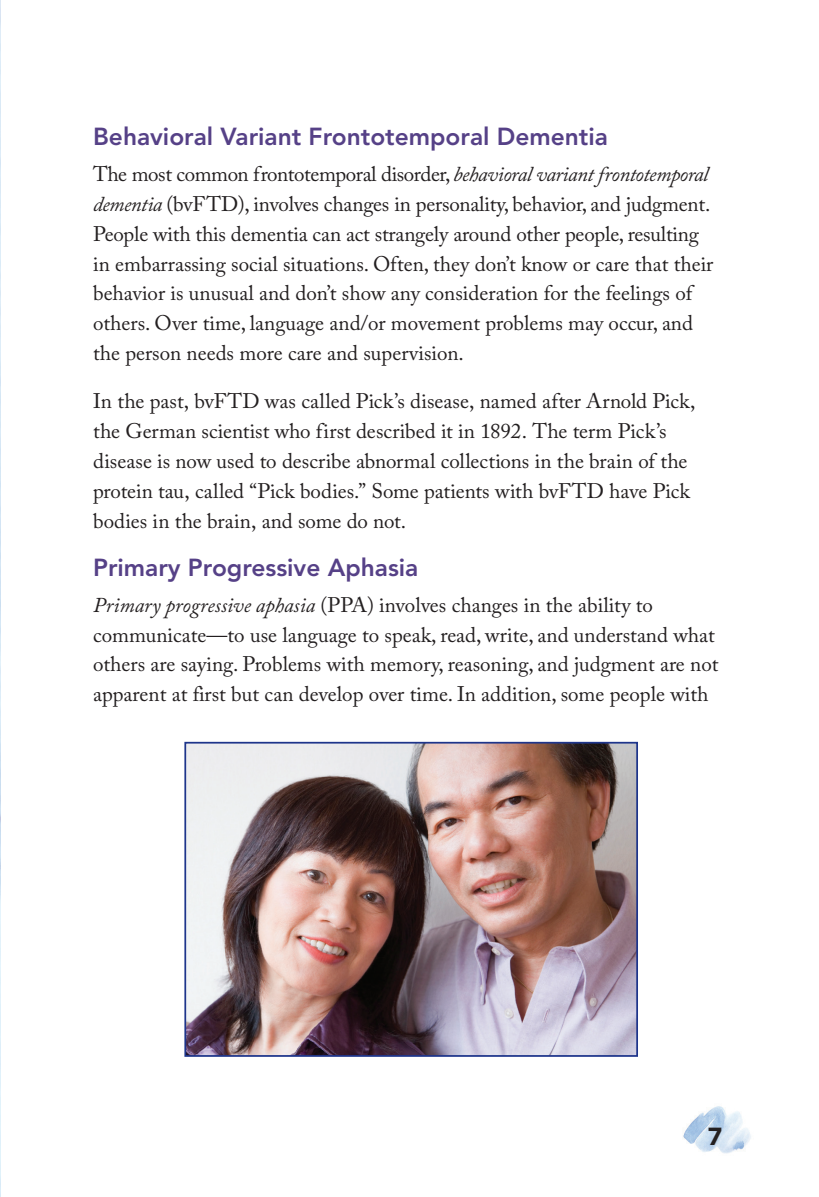
<style>
.page{position:relative;width:819px;height:1197px;background:#fff}
.page>*{position:absolute;margin:0;border:0;box-sizing:border-box;transform-origin:0 0}
.t1{font:800 24.5px "Avenir LT Std";color:#564187}
.t2{font:900 24.5px "Avenir LT Std";color:#231f20}
.t3{font:21px/29.8px "Adobe Caslon Pro";color:#231f20}
.s1{font-style:italic}
</style>
<div class="page">
<img style="left:683px;top:1106px;width:68px;height:48px">
<img style="left:0;top:0;width:1px;height:1197px">
<img style="left:187px;top:745px;width:448px;height:309px">
<div style="left:184px;top:742px;width:454px;height:315px;border:2px solid #1e358b"></div>
<h3 class="t1" style="left:93px;top:122px;width:516px">Behavioral Variant Frontotemporal Dementia</h3>
<p class="t3" style="left:93px;top:159px;width:622px">The most common frontotemporal disorder, <span class="s1">behavioral variant frontotemporal dementia</span> (bvFTD), involves changes in personality, behavior, and judgment.<br>People with this dementia can act strangely around other people, resulting in embarrassing social situations. Often, they don’t know or care that their behavior is unusual and don’t show any consideration for the feelings of others. Over time, language and/or movement problems may occur, and the person needs more care and supervision.</p>
<p class="t3" style="left:93px;top:386px;width:604px">In the past, bvFTD was called Pick’s disease, named after Arnold Pick, the German scientist who first described it in 1892. The term Pick’s disease is now used to describe abnormal collections in the brain of the protein tau, called “Pick bodies.” Some patients with bvFTD have Pick bodies in the brain, and some do not.</p>
<h3 class="t1" style="left:93px;top:553px;width:327px">Primary Progressive Aphasia</h3>
<p class="t3" style="left:93px;top:590px;width:627px"><span class="s1">Primary progressive aphasia</span> (PPA) involves changes in the ability to communicate—to use language to speak, read, write, and understand what others are saying. Problems with memory, reasoning, and judgment are not apparent at first but can develop over time. In addition, some people with</p>
<p class="t2" style="left:708px;top:1122px;width:16px">7</p>
</div>
